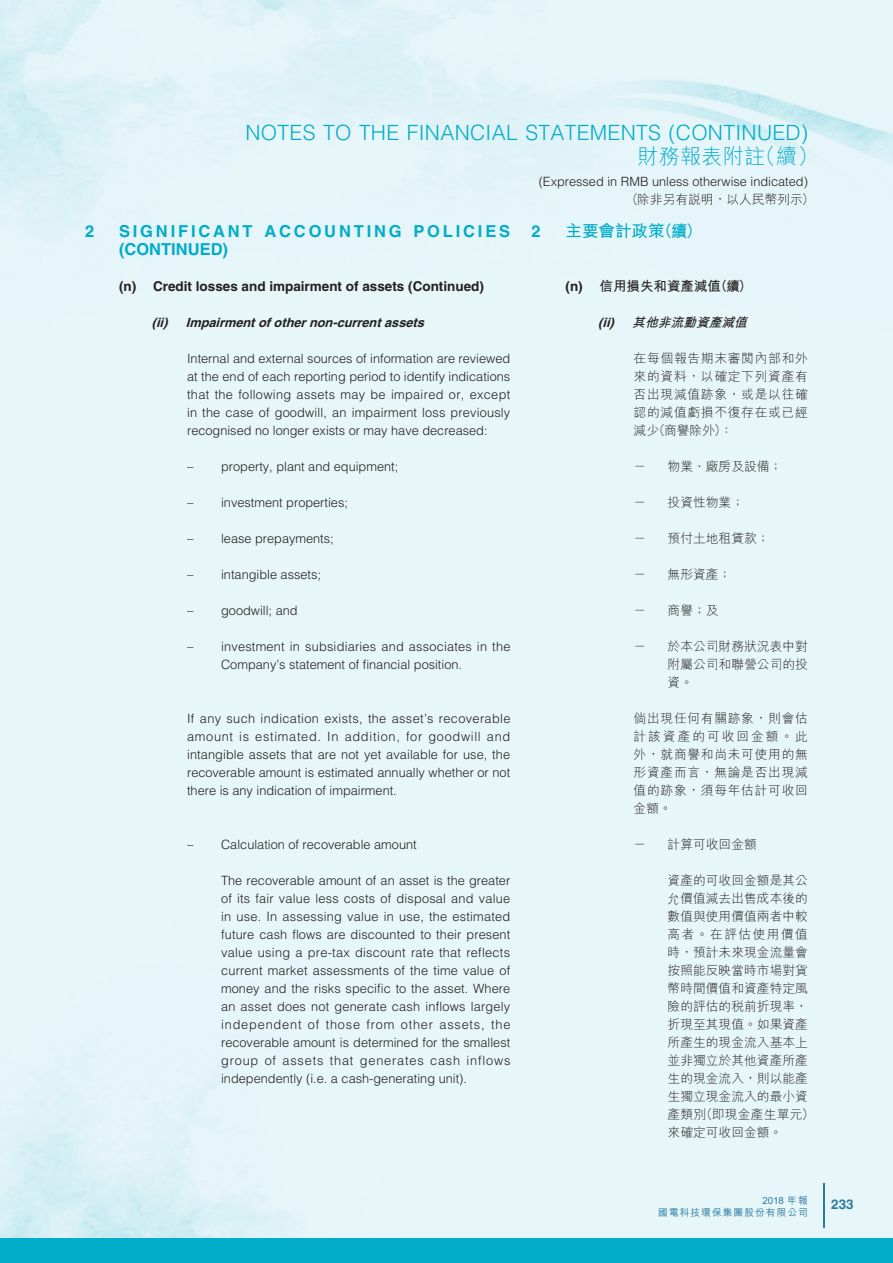
<style>
.page{position:relative;width:893px;height:1263px;background:#e6f6f9}
.page>*{position:absolute;margin:0;border:0;box-sizing:border-box;transform-origin:0 0}
.t1{font:300 21px "Helvetica LT Std";letter-spacing:.015em;color:#00acc8}
.t2{font:300 21px "M Hei HK";letter-spacing:.015em;color:#00acc8}
.t3{font:700 16.5px/18px "Helvetica LT Std";letter-spacing:.17em;color:#00acc8}
.t4{font:700 16.5px "M Hei HK";color:#00acc8}
.t5{font:700 13.5px "Helvetica LT Std";color:#231f20}
.t6{font:700 13.5px "M Hei HK";color:#231f20}
.t7{font:700 13.5px "Helvetica LT Std";color:#2d7da0}
.t8{font:300 12.75px/18px "Helvetica LT Std";color:#231f20;text-align:justify}
.t9{font:300 12.75px/18px "M Hei HK";color:#231f20;text-align:justify}
.t10{font:italic 700 12.75px "Helvetica LT Std";color:#231f20}
.t11{font:italic 700 12.75px "M Hei HK";color:#231f20}
.t12{font:500 9.75px/12px "M Hei HK";letter-spacing:.105em;color:#2d7da0;text-align:right}
.s1{font-family:"Helvetica LT Std"}
</style>
<div class="page">
<div style="left:0;top:1238px;width:893px;height:25px;background:#00acc8"></div>
<hr style="left:824px;top:1183px;width:1px;height:44px;background:#2d7da0">
<h1 class="t1" style="left:245px;top:119px;width:564px">NOTES TO THE FINANCIAL STATEMENTS (CONTINUED)</h1>
<h1 class="t2" style="left:638px;top:145px;width:182px">財務報表附註（續）</h1>
<p class="t3" style="left:85px;top:222px;width:11px">2</p>
<p class="t3" style="left:119px;top:222px;width:393px">SIGNIFICANT ACCOUNTING POLICIES (CONTINUED)</p>
<p class="t5" style="left:119px;top:278px;width:366px">(n) Credit losses and impairment of assets (Continued)</p>
<p class="t10" style="left:152px;top:315px;width:278px">(ii) Impairmentofothernon-currentassets</p>
<p class="t8" style="left:187px;top:349px;width:325px">Internal and external sources of information are reviewed at the end of each reporting period to identify indications that the following assets may be impaired or, except in the case of goodwill, an impairment loss previously recognised no longer exists or may have decreased:</p>
<p class="t8" style="left:187px;top:457px;width:213px">– property, plant and equipment;</p>
<p class="t8" style="left:187px;top:493px;width:162px">– investment properties;</p>
<p class="t8" style="left:187px;top:529px;width:148px">– lease prepayments;</p>
<p class="t8" style="left:187px;top:565px;width:135px">– intangible assets;</p>
<p class="t8" style="left:187px;top:601px;width:112px">– goodwill; and</p>
<p class="t8" style="left:221px;top:637px;width:291px;text-indent:-34px">– investment in subsidiaries and associates in the<br>Company’s statement of financial position.</p>
<p class="t8" style="left:187px;top:709px;width:325px">If any such indication exists, the asset’s recoverable amount is estimated. In addition, for goodwill and intangible assets that are not yet available for use, the recoverable amount is estimated annually whether or not there is any indication of impairment.</p>
<p class="t8" style="left:187px;top:835px;width:231px">– Calculation of recoverable amount</p>
<p class="t8" style="left:221px;top:871px;width:291px">The recoverable amount of an asset is the greater of its fair value less costs of disposal and value in use. In assessing value in use, the estimated future cash flows are discounted to their present value using a pre-tax discount rate that reflects current market assessments of the time value of money and the risks specific to the asset. Where an asset does not generate cash inflows largely independent of those from other assets, the recoverable amount is determined for the smallest group of assets that generates cash inflows independently (i.e. a cash-generating unit).</p>
<p class="t8" style="left:539px;top:172px;width:271px">(Expressed in RMB unless otherwise indicated)</p>
<p class="t9" style="left:626px;top:190px;width:190px">（除非另有說明，以人民幣列示）</p>
<p class="t3" style="left:531px;top:222px;width:11px">2</p>
<p class="t4" style="left:566px;top:219px;width:138px">主要會計政策（續）</p>
<p class="t6" style="left:566px;top:276px;width:188px"><span class="s1">(n)</span> 信用損失和資產減值（續）</p>
<p class="t11" style="left:598px;top:313px;width:155px"><span class="s1">(ii)</span> 其他非流動資產減值</p>
<p class="t9" style="left:634px;top:349px;width:176px">在每個報告期末審閱內部和外來的資料，以確定下列資產有否出現減值跡象，或是以往確認的減值虧損不復存在或已經減少（商譽除外）：</p>
<p class="t9" style="left:634px;top:457px;width:14px">－</p>
<p class="t9" style="left:668px;top:457px;width:116px">物業、廠房及設備；</p>
<p class="t9" style="left:634px;top:493px;width:14px">－</p>
<p class="t9" style="left:668px;top:493px;width:78px">投資性物業；</p>
<p class="t9" style="left:634px;top:529px;width:14px">－</p>
<p class="t9" style="left:668px;top:529px;width:103px">預付土地租賃款；</p>
<p class="t9" style="left:634px;top:565px;width:14px">－</p>
<p class="t9" style="left:668px;top:565px;width:65px">無形資產；</p>
<p class="t9" style="left:634px;top:601px;width:14px">－</p>
<p class="t9" style="left:668px;top:601px;width:52px">商譽；及</p>
<p class="t9" style="left:634px;top:637px;width:14px">－</p>
<p class="t9" style="left:668px;top:637px;width:142px">於本公司財務狀況表中對附屬公司和聯營公司的投資。</p>
<p class="t9" style="left:634px;top:709px;width:176px">倘出現任何有關跡象，則會估計該資產的可收回金額。此外，就商譽和尚未可使用的無形資產而言，無論是否出現減值的跡象，須每年估計可收回金額。</p>
<p class="t9" style="left:634px;top:835px;width:14px">－</p>
<p class="t9" style="left:668px;top:835px;width:91px">計算可收回金額</p>
<p class="t9" style="left:668px;top:871px;width:148px;text-align:left">資產的可收回金額是其公允價值減去出售成本後的數值與使用價值兩者中較高者。在評估使用價值時，預計未來現金流量會按照能反映當時市場對貨幣時間價值和資產特定風險的評估的稅前折現率，折現至其現值。如果資產所產生的現金流入基本上並非獨立於其他資產所產生的現金流入，則以能產生獨立現金流入的最小資產類別（即現金產生單元）來確定可收回金額。</p>
<p class="t12" style="left:658px;top:1193px;width:151px">2018 年報<br>國電科技環保集團股份有限公司</p>
<p class="t7" style="left:831px;top:1196px;width:24px">233</p>
</div>
